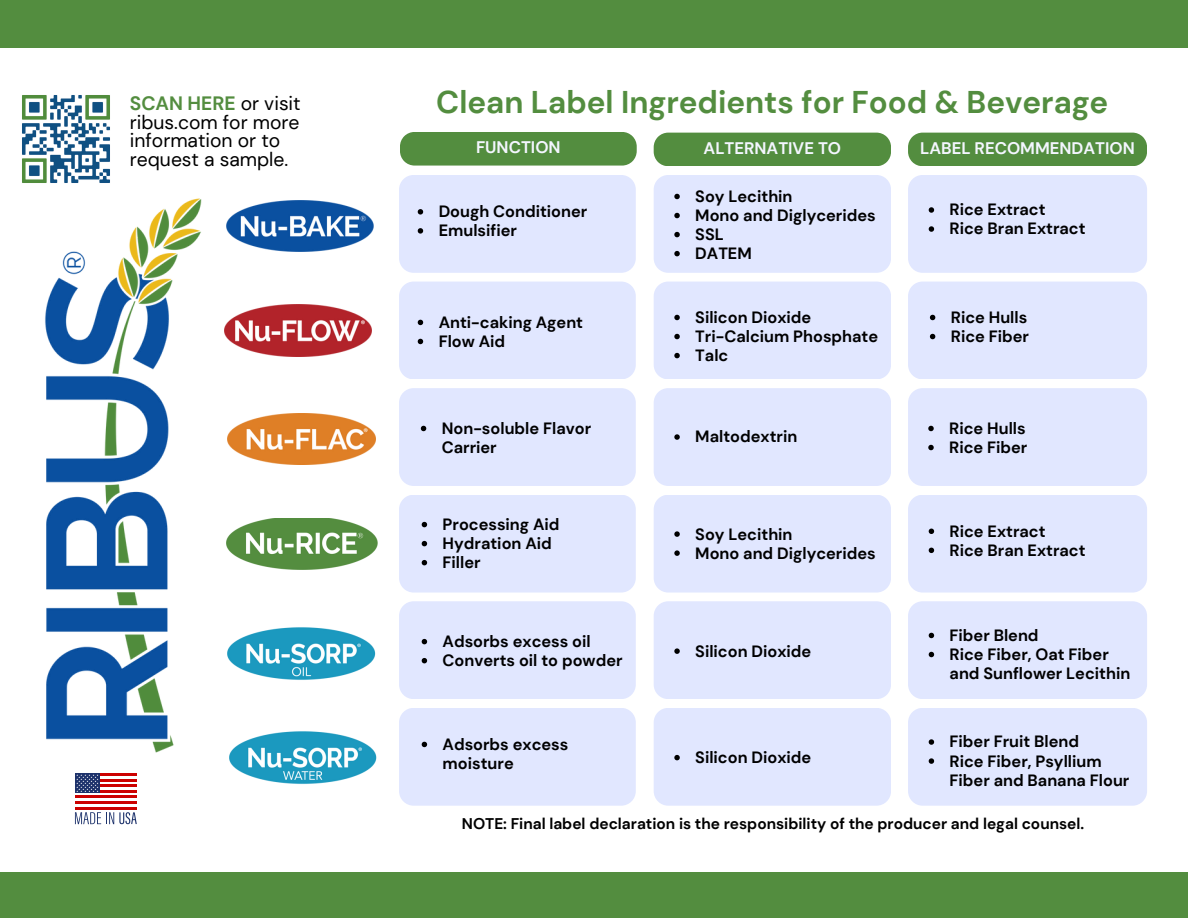
<style>
.page{position:relative;width:1188px;height:918px;background:#fff}
.page>*{position:absolute;margin:0;border:0;box-sizing:border-box;transform-origin:0 0}
.t1{font:700 31.35px "DM Sans";color:#538d3f}
.t2{font:19.35px/18.9px "DM Sans";color:#000}
.t3{font:700 16.8px "DM Sans";color:#f4f6ff}
.t4{font:700 16.35px/19px "DM Sans";color:#000}
.t5{font:700 15.45px "DM Sans";color:#000}
.s1{font-weight:700;color:#538d3f}
</style>
<div class="page">
<div style="left:400px;top:132px;width:237px;height:34px;background:#538d3f"></div>
<div style="left:654px;top:133px;width:237px;height:33px;background:#538d3f"></div>
<div style="left:908px;top:133px;width:239px;height:33px;background:#538d3f"></div>
<div style="left:399px;top:175px;width:237px;height:98px;background:#e1e7ff;border-radius:15px"></div>
<div style="left:654px;top:175px;width:237px;height:98px;background:#e1e7ff;border-radius:15px"></div>
<div style="left:908px;top:175px;width:239px;height:98px;background:#e1e7ff;border-radius:15px"></div>
<div style="left:399px;top:282px;width:237px;height:97px;background:#e1e7ff;border-radius:15px"></div>
<div style="left:654px;top:282px;width:237px;height:97px;background:#e1e7ff;border-radius:15px"></div>
<div style="left:908px;top:282px;width:239px;height:97px;background:#e1e7ff;border-radius:15px"></div>
<div style="left:399px;top:388px;width:237px;height:98px;background:#e1e7ff;border-radius:15px"></div>
<div style="left:654px;top:388px;width:237px;height:98px;background:#e1e7ff;border-radius:15px"></div>
<div style="left:908px;top:388px;width:239px;height:98px;background:#e1e7ff;border-radius:15px"></div>
<div style="left:399px;top:495px;width:237px;height:98px;background:#e1e7ff;border-radius:15px"></div>
<div style="left:654px;top:495px;width:237px;height:98px;background:#e1e7ff;border-radius:15px"></div>
<div style="left:908px;top:495px;width:239px;height:98px;background:#e1e7ff;border-radius:15px"></div>
<div style="left:399px;top:601px;width:237px;height:98px;background:#e1e7ff;border-radius:15px"></div>
<div style="left:654px;top:601px;width:237px;height:98px;background:#e1e7ff;border-radius:15px"></div>
<div style="left:908px;top:601px;width:239px;height:98px;background:#e1e7ff;border-radius:15px"></div>
<div style="left:399px;top:708px;width:237px;height:98px;background:#e1e7ff;border-radius:15px"></div>
<div style="left:654px;top:708px;width:237px;height:98px;background:#e1e7ff;border-radius:15px"></div>
<div style="left:908px;top:708px;width:239px;height:98px;background:#e1e7ff;border-radius:15px"></div>
<img style="left:229px;top:731px;width:148px;height:53px">
<img style="left:227px;top:627px;width:149px;height:53px">
<img style="left:226px;top:518px;width:152px;height:52px">
<img style="left:224px;top:304px;width:148px;height:52px">
<svg style="left:75px;top:774px;width:25px;height:19px"></svg>
<hr style="left:100px;top:774px;width:37px;height:2px;background:#cc0100">
<hr style="left:100px;top:779px;width:37px;height:3px;background:#cc0100">
<hr style="left:100px;top:785px;width:37px;height:2px;background:#cc0100">
<hr style="left:100px;top:790px;width:37px;height:3px;background:#cc0100">
<hr style="left:75px;top:796px;width:62px;height:2px;background:#cc0100">
<hr style="left:75px;top:801px;width:62px;height:3px;background:#cc0100">
<hr style="left:75px;top:807px;width:62px;height:2px;background:#cc0100">
<svg style="left:76px;top:774px;width:22px;height:18px"></svg>
<svg style="left:75px;top:812px;width:62px;height:12px"></svg>
<img style="left:45px;top:198px;width:157px;height:555px">
<img style="left:226px;top:200px;width:148px;height:52px">
<img style="left:227px;top:413px;width:149px;height:52px">
<img style="left:22px;top:95px;width:88px;height:88px">
<svg style="left:418px;top:320px;width:5px;height:5px"></svg>
<svg style="left:418px;top:339px;width:5px;height:5px"></svg>
<svg style="left:418px;top:209px;width:5px;height:6px"></svg>
<svg style="left:418px;top:228px;width:5px;height:6px"></svg>
<svg style="left:421px;top:426px;width:5px;height:5px"></svg>
<svg style="left:422px;top:522px;width:5px;height:5px"></svg>
<svg style="left:422px;top:541px;width:5px;height:5px"></svg>
<svg style="left:422px;top:560px;width:5px;height:5px"></svg>
<svg style="left:422px;top:639px;width:5px;height:5px"></svg>
<svg style="left:422px;top:658px;width:5px;height:5px"></svg>
<svg style="left:422px;top:742px;width:5px;height:5px"></svg>
<svg style="left:674px;top:315px;width:6px;height:5px"></svg>
<svg style="left:674px;top:334px;width:6px;height:5px"></svg>
<svg style="left:674px;top:353px;width:6px;height:5px"></svg>
<svg style="left:674px;top:194px;width:6px;height:5px"></svg>
<svg style="left:674px;top:213px;width:6px;height:5px"></svg>
<svg style="left:674px;top:232px;width:6px;height:5px"></svg>
<svg style="left:674px;top:251px;width:6px;height:5px"></svg>
<svg style="left:674px;top:434px;width:6px;height:6px"></svg>
<svg style="left:674px;top:531px;width:6px;height:6px"></svg>
<svg style="left:674px;top:550px;width:6px;height:6px"></svg>
<svg style="left:674px;top:648px;width:6px;height:6px"></svg>
<svg style="left:674px;top:755px;width:6px;height:5px"></svg>
<svg style="left:930px;top:315px;width:5px;height:5px"></svg>
<svg style="left:930px;top:334px;width:5px;height:5px"></svg>
<svg style="left:929px;top:207px;width:5px;height:6px"></svg>
<svg style="left:929px;top:226px;width:5px;height:6px"></svg>
<svg style="left:928px;top:426px;width:6px;height:5px"></svg>
<svg style="left:928px;top:445px;width:6px;height:5px"></svg>
<svg style="left:929px;top:529px;width:5px;height:5px"></svg>
<svg style="left:929px;top:548px;width:5px;height:5px"></svg>
<svg style="left:929px;top:633px;width:5px;height:5px"></svg>
<svg style="left:929px;top:652px;width:5px;height:5px"></svg>
<svg style="left:929px;top:739px;width:5px;height:6px"></svg>
<svg style="left:929px;top:758px;width:5px;height:6px"></svg>
<div style="left:0;top:0;width:1188px;height:48px;background:#538d3f"></div>
<div style="left:0;top:873px;width:1188px;height:45px;background:#538d3f"></div>
<p class="t2" style="left:130px;top:94px;width:172px"><span class="s1">SCAN HERE</span> or visit ribus.com for more information or to request a sample.</p>
<p class="t1" style="left:436px;top:82px;width:674px">Clean Label Ingredients for Food &amp; Beverage</p>
<p class="t3" style="left:476px;top:137px;width:86px">FUNCTION</p>
<h2 class="t3" style="left:704px;top:137px;width:139px">ALTERNATIVE TO</h2>
<p class="t3" style="left:920px;top:137px;width:216px">LABEL RECOMMENDATION</p>
<h3 class="t4" style="left:439px;top:202px;width:150px">Dough Conditioner</h3>
<p class="t4" style="left:439px;top:221px;width:80px">Emulsifier</p>
<h3 class="t4" style="left:439px;top:313px;width:146px">Anti-caking Agent</h3>
<h3 class="t4" style="left:439px;top:332px;width:68px">Flow Aid</h3>
<p class="t4" style="left:442px;top:419px;width:151px">Non-soluble Flavor<br>Carrier</p>
<p class="t4" style="left:443px;top:515px;width:118px">Processing Aid</p>
<p class="t4" style="left:443px;top:534px;width:111px">Hydration Aid</p>
<p class="t4" style="left:443px;top:553px;width:40px">Filler</p>
<p class="t4" style="left:443px;top:632px;width:150px">Adsorbs excess oil</p>
<p class="t4" style="left:443px;top:651px;width:181px">Converts oil to powder</p>
<p class="t4" style="left:443px;top:735px;width:127px">Adsorbs excess moisture</p>
<p class="t4" style="left:695px;top:187px;width:99px">Soy Lecithin</p>
<p class="t4" style="left:695px;top:206px;width:182px">Mono and Diglycerides</p>
<p class="t4" style="left:695px;top:225px;width:30px">SSL</p>
<p class="t4" style="left:695px;top:244px;width:58px">DATEM</p>
<p class="t4" style="left:695px;top:308px;width:118px">Silicon Dioxide</p>
<p class="t4" style="left:695px;top:327px;width:184px">Tri-Calcium Phosphate</p>
<p class="t4" style="left:695px;top:346px;width:35px">Talc</p>
<p class="t4" style="left:695px;top:427px;width:104px">Maltodextrin</p>
<p class="t4" style="left:695px;top:524px;width:99px">Soy Lecithin</p>
<p class="t4" style="left:695px;top:543px;width:182px">Mono and Diglycerides</p>
<p class="t4" style="left:695px;top:642px;width:118px">Silicon Dioxide</p>
<p class="t4" style="left:695px;top:748px;width:118px">Silicon Dioxide</p>
<p class="t4" style="left:950px;top:200px;width:98px">Rice Extract</p>
<p class="t4" style="left:950px;top:219px;width:138px">Rice Bran Extract</p>
<p class="t4" style="left:951px;top:308px;width:78px">Rice Hulls</p>
<p class="t4" style="left:951px;top:327px;width:80px">Rice Fiber</p>
<p class="t4" style="left:949px;top:419px;width:78px">Rice Hulls</p>
<p class="t4" style="left:949px;top:438px;width:80px">Rice Fiber</p>
<p class="t4" style="left:950px;top:522px;width:98px">Rice Extract</p>
<p class="t4" style="left:950px;top:541px;width:138px">Rice Bran Extract</p>
<p class="t4" style="left:950px;top:626px;width:90px">Fiber Blend</p>
<p class="t4" style="left:950px;top:645px;width:182px">Rice Fiber, Oat Fiber and Sunflower Lecithin</p>
<p class="t4" style="left:950px;top:732px;width:131px">Fiber Fruit Blend</p>
<p class="t4" style="left:950px;top:751px;width:181px">Rice Fiber, Psyllium<br>Fiber and Banana Flour</p>
<p class="t5" style="left:462px;top:814px;width:624px">NOTE: Final label declaration is the responsibility of the producer and legal counsel.</p>
</div>
